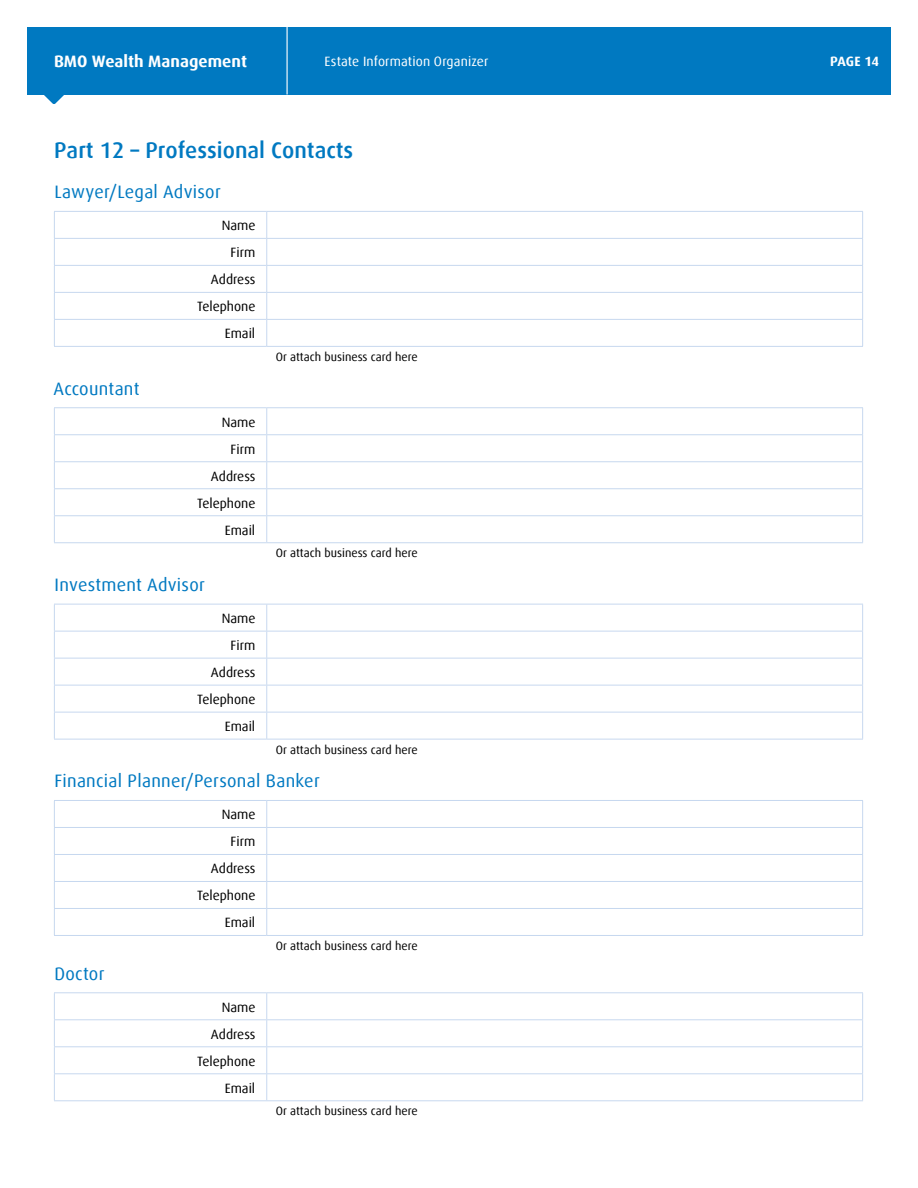
<style>
.page{position:relative;width:918px;height:1188px;background:#fff}
.page>*{position:absolute;margin:0;border:0;box-sizing:border-box;transform-origin:0 0}
.t1{font:500 22.5px "Dax Offc Pro";color:#0079c1}
.t2{font:18px "Dax Offc Pro";letter-spacing:.015em;color:#0079c1}
.t3{font:700 16.5px "Dax Offc Pro";color:#fff}
.t4{font:13.5px/27px "Dax Offc Pro";color:#000;text-align:right}
.t5{font:13.5px "Dax Offc Pro";letter-spacing:.01em;color:#fff}
.t6{font:700 13.5px "Dax Offc Pro";letter-spacing:-.015em;color:#fff}
.t7{font:12px "Dax Offc Pro";color:#000}
</style>
<div class="page">
<div style="left:27px;top:27px;width:864px;height:67px;background:#0079c1"></div>
<svg style="left:43px;top:94px;width:22px;height:10px"></svg>
<hr style="left:287px;top:27px;width:1px;height:67px;background:#fff">
<hr style="left:54px;top:211px;width:213px;height:1px;background:#c7d8ef">
<hr style="left:267px;top:211px;width:596px;height:1px;background:#c7d8ef">
<hr style="left:54px;top:238px;width:213px;height:1px;background:#c7d8ef">
<hr style="left:267px;top:238px;width:596px;height:1px;background:#c7d8ef">
<hr style="left:54px;top:265px;width:213px;height:1px;background:#c7d8ef">
<hr style="left:267px;top:265px;width:596px;height:1px;background:#c7d8ef">
<hr style="left:54px;top:292px;width:213px;height:1px;background:#c7d8ef">
<hr style="left:267px;top:292px;width:596px;height:1px;background:#c7d8ef">
<hr style="left:54px;top:319px;width:213px;height:1px;background:#c7d8ef">
<svg style="left:54px;top:212px;width:1px;height:134px"></svg>
<hr style="left:267px;top:319px;width:596px;height:1px;background:#c7d8ef">
<svg style="left:266px;top:212px;width:1px;height:134px"></svg>
<svg style="left:862px;top:212px;width:1px;height:134px"></svg>
<hr style="left:54px;top:346px;width:213px;height:1px;background:#c7d8ef">
<hr style="left:267px;top:346px;width:596px;height:1px;background:#c7d8ef">
<hr style="left:54px;top:407px;width:213px;height:1px;background:#c7d8ef">
<hr style="left:267px;top:407px;width:596px;height:1px;background:#c7d8ef">
<hr style="left:54px;top:434px;width:213px;height:1px;background:#c7d8ef">
<hr style="left:267px;top:434px;width:596px;height:1px;background:#c7d8ef">
<hr style="left:54px;top:461px;width:213px;height:1px;background:#c7d8ef">
<hr style="left:267px;top:461px;width:596px;height:1px;background:#c7d8ef">
<hr style="left:54px;top:488px;width:213px;height:1px;background:#c7d8ef">
<hr style="left:267px;top:488px;width:596px;height:1px;background:#c7d8ef">
<hr style="left:54px;top:515px;width:213px;height:1px;background:#c7d8ef">
<svg style="left:54px;top:408px;width:1px;height:134px"></svg>
<hr style="left:267px;top:515px;width:596px;height:1px;background:#c7d8ef">
<svg style="left:266px;top:408px;width:1px;height:134px"></svg>
<svg style="left:862px;top:408px;width:1px;height:134px"></svg>
<hr style="left:54px;top:542px;width:213px;height:1px;background:#c7d8ef">
<hr style="left:267px;top:542px;width:596px;height:1px;background:#c7d8ef">
<hr style="left:54px;top:604px;width:213px;height:1px;background:#c7d8ef">
<hr style="left:267px;top:604px;width:596px;height:1px;background:#c7d8ef">
<hr style="left:54px;top:631px;width:213px;height:1px;background:#c7d8ef">
<hr style="left:267px;top:631px;width:596px;height:1px;background:#c7d8ef">
<hr style="left:54px;top:658px;width:213px;height:1px;background:#c7d8ef">
<hr style="left:267px;top:658px;width:596px;height:1px;background:#c7d8ef">
<hr style="left:54px;top:685px;width:213px;height:1px;background:#c7d8ef">
<hr style="left:267px;top:685px;width:596px;height:1px;background:#c7d8ef">
<hr style="left:54px;top:712px;width:213px;height:1px;background:#c7d8ef">
<svg style="left:54px;top:604px;width:1px;height:135px"></svg>
<hr style="left:267px;top:712px;width:596px;height:1px;background:#c7d8ef">
<svg style="left:266px;top:604px;width:1px;height:135px"></svg>
<svg style="left:862px;top:604px;width:1px;height:135px"></svg>
<hr style="left:54px;top:739px;width:213px;height:1px;background:#c7d8ef">
<hr style="left:267px;top:739px;width:596px;height:1px;background:#c7d8ef">
<hr style="left:54px;top:800px;width:213px;height:1px;background:#c7d8ef">
<hr style="left:267px;top:800px;width:596px;height:1px;background:#c7d8ef">
<hr style="left:54px;top:827px;width:213px;height:1px;background:#c7d8ef">
<hr style="left:267px;top:827px;width:596px;height:1px;background:#c7d8ef">
<hr style="left:54px;top:854px;width:213px;height:1px;background:#c7d8ef">
<hr style="left:267px;top:854px;width:596px;height:1px;background:#c7d8ef">
<hr style="left:54px;top:881px;width:213px;height:1px;background:#c7d8ef">
<hr style="left:267px;top:881px;width:596px;height:1px;background:#c7d8ef">
<hr style="left:54px;top:908px;width:213px;height:1px;background:#c7d8ef">
<svg style="left:54px;top:801px;width:1px;height:134px"></svg>
<hr style="left:267px;top:908px;width:596px;height:1px;background:#c7d8ef">
<svg style="left:266px;top:801px;width:1px;height:134px"></svg>
<svg style="left:862px;top:801px;width:1px;height:134px"></svg>
<hr style="left:54px;top:935px;width:213px;height:1px;background:#c7d8ef">
<hr style="left:267px;top:935px;width:596px;height:1px;background:#c7d8ef">
<hr style="left:54px;top:992px;width:213px;height:1px;background:#c7d8ef">
<hr style="left:267px;top:992px;width:596px;height:1px;background:#c7d8ef">
<hr style="left:54px;top:1019px;width:213px;height:1px;background:#c7d8ef">
<hr style="left:267px;top:1019px;width:596px;height:1px;background:#c7d8ef">
<hr style="left:54px;top:1046px;width:213px;height:1px;background:#c7d8ef">
<hr style="left:267px;top:1046px;width:596px;height:1px;background:#c7d8ef">
<hr style="left:54px;top:1073px;width:213px;height:1px;background:#c7d8ef">
<svg style="left:54px;top:993px;width:1px;height:107px"></svg>
<hr style="left:267px;top:1073px;width:596px;height:1px;background:#c7d8ef">
<svg style="left:266px;top:993px;width:1px;height:107px"></svg>
<svg style="left:862px;top:993px;width:1px;height:107px"></svg>
<hr style="left:54px;top:1100px;width:213px;height:1px;background:#c7d8ef">
<hr style="left:267px;top:1100px;width:596px;height:1px;background:#c7d8ef">
<p class="t3" style="left:54px;top:51px;width:195px">BMO Wealth Management</p>
<p class="t5" style="left:325px;top:53px;width:165px">Estate Information Organizer</p>
<p class="t6" style="left:830px;top:53px;width:50px">PAGE 14</p>
<h1 class="t1" style="left:54px;top:136px;width:301px">Part 12 – Professional Contacts</h1>
<h2 class="t2" style="left:54px;top:180px;width:168px">Lawyer/Legal Advisor</h2>
<p class="t4" style="left:197px;top:212px;width:60px">Name<br>Firm<br>Address<br>Telephone<br>Email</p>
<p class="t7" style="left:276px;top:349px;width:143px">Or attach business card here</p>
<h2 class="t2" style="left:54px;top:377px;width:87px">Accountant</h2>
<p class="t4" style="left:197px;top:408px;width:60px">Name<br>Firm<br>Address<br>Telephone<br>Email</p>
<p class="t7" style="left:276px;top:545px;width:143px">Or attach business card here</p>
<h2 class="t2" style="left:55px;top:573px;width:152px">Investment Advisor</h2>
<p class="t4" style="left:197px;top:605px;width:60px">Name<br>Firm<br>Address<br>Telephone<br>Email</p>
<p class="t7" style="left:276px;top:742px;width:143px">Or attach business card here</p>
<h2 class="t2" style="left:54px;top:770px;width:267px">Financial Planner/Personal Banker</h2>
<p class="t4" style="left:197px;top:801px;width:60px">Name<br>Firm<br>Address<br>Telephone<br>Email</p>
<p class="t7" style="left:276px;top:938px;width:143px">Or attach business card here</p>
<h2 class="t2" style="left:54px;top:962px;width:52px">Doctor</h2>
<p class="t4" style="left:197px;top:993px;width:60px">Name<br>Address<br>Telephone<br>Email</p>
<p class="t7" style="left:276px;top:1104px;width:143px">Or attach business card here</p>
</div>
